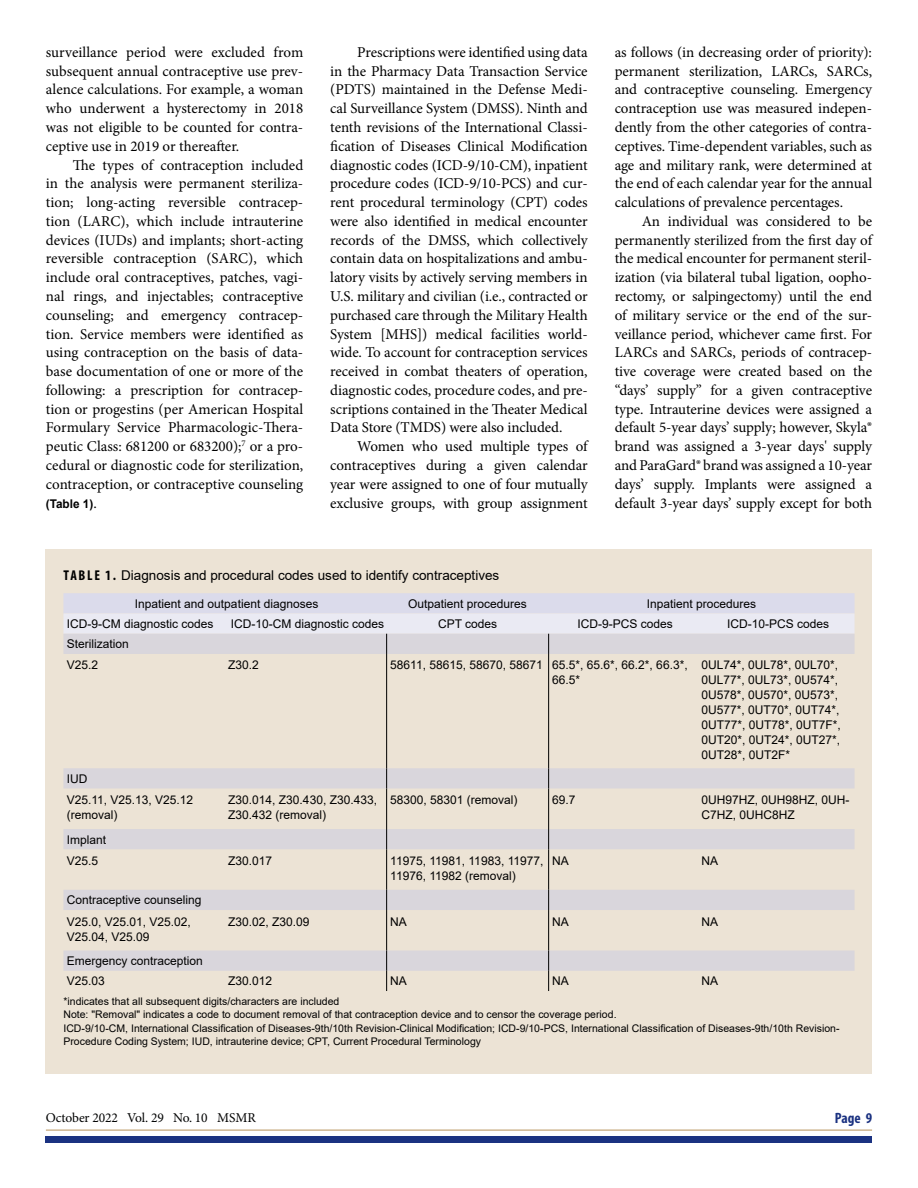
<style>
.page{position:relative;width:918px;height:1188px;background:#fff}
.page>*{position:absolute;margin:0;border:0;box-sizing:border-box;transform-origin:0 0}
.Body{font:15px/18.8px "Minion Pro";letter-spacing:-.005em;color:#000;text-align:justify}
.t1{font:700 condensed 15px "Myriad Pro";color:#1b3281}
.Table_Heads{font:13.5px "Arial";color:#000}
.t2{font:13.5px "Minion Pro";letter-spacing:-.01em;color:#010202}
.Table_Text{font:12px/15px "Arial";color:#000}
.Body-2{font:700 12px "Arial";color:#000}
.Table_Text-2{font:10.5px/13.5px "Arial";color:#000}
.s1{font-family:"Minion Pro";font-weight:400;font-size:15px}
.s2{font-family:"Myriad Pro";font-weight:700;font-stretch:condensed;font-size:14.25px}
.s3{color:#000}
</style>
<div class="page">
<div style="left:46px;top:1136px;width:826px;height:6px;background:#1b3281"></div>
<hr style="left:46px;top:1129px;width:826px;height:2px;background:#cfb691">
<div style="left:46px;top:549px;width:826px;height:525px;background:#ece3d5"></div>
<svg style="left:63px;top:654px;width:792px;height:317px"></svg>
<hr style="left:386px;top:654px;width:1px;height:114px;background:#000">
<svg style="left:386px;top:768px;width:1px;height:21px"></svg>
<hr style="left:386px;top:789px;width:1px;height:40px;background:#000">
<svg style="left:386px;top:829px;width:1px;height:20px"></svg>
<hr style="left:386px;top:849px;width:1px;height:41px;background:#000">
<svg style="left:386px;top:890px;width:1px;height:20px"></svg>
<hr style="left:386px;top:910px;width:1px;height:41px;background:#000">
<svg style="left:386px;top:951px;width:1px;height:40px"></svg>
<svg style="left:63px;top:593px;width:792px;height:61px;background:#dfdee8"></svg>
<hr style="left:548px;top:654px;width:1px;height:114px;background:#000">
<svg style="left:548px;top:768px;width:1px;height:21px"></svg>
<hr style="left:548px;top:789px;width:1px;height:40px;background:#000">
<svg style="left:548px;top:829px;width:1px;height:20px"></svg>
<hr style="left:548px;top:849px;width:1px;height:41px;background:#000">
<svg style="left:548px;top:890px;width:1px;height:20px"></svg>
<hr style="left:548px;top:910px;width:1px;height:41px;background:#000">
<svg style="left:548px;top:951px;width:1px;height:40px"></svg>
<p class="Body" style="left:46px;top:43px;width:259px">surveillance period were excluded from subsequent annual contraceptive use prev&shy;alence calculations. For example, a woman who underwent a hysterectomy in 2018 was not eligible to be counted for contra&shy;ceptive use in 2019 or thereafter.</p>
<p class="Body" style="left:46px;top:155px;width:259px;text-indent:27px">The types of contraception included in the analysis were permanent steriliza&shy;tion; long-acting reversible contracep&shy;tion (LARC), which include intrauterine devices (IUDs) and implants; short-acting reversible contraception (SARC), which include oral contraceptives, patches, vagi&shy;nal rings, and injectables; contraceptive counseling; and emergency contracep&shy;tion. Service members were identified as using contraception on the basis of data&shy;base documentation of one or more of the following: a prescription for contracep&shy;tion or progestins (per American Hospital Formulary Service Pharmacologic-Thera&shy;peutic Class: 681200 or 683200);<sup>7</sup> or a pro&shy;cedural or diagnostic code for sterilization, contraception, or contraceptive counseling</p>
<p class="Body-2" style="left:46px;top:495px;width:52px">(Table 1)<span class="s1">.</span></p>
<p class="Body" style="left:330px;top:43px;width:259px;text-indent:27px">Prescriptions were identified using data in the Pharmacy Data Transaction Service (PDTS) maintained in the Defense Medi&shy;cal Surveillance System (DMSS). Ninth and tenth revisions of the International Classi&shy;fication of Diseases Clinical Modification diagnostic codes (ICD-9/10-CM), inpatient procedure codes (ICD-9/10-PCS) and cur&shy;rent procedural terminology (CPT) codes were also identified in medical encounter records of the DMSS, which collectively contain data on hospitalizations and ambu&shy;latory visits by actively serving members in U.S. military and civilian (i.e., contracted or purchased care through the Military Health System [MHS]) medical facilities world&shy;wide. To account for contraception services received in combat theaters of operation, diagnostic codes, procedure codes, and pre&shy;scriptions contained in the Theater Medical Data Store (TMDS) were also included.</p>
<p class="Body" style="left:330px;top:437px;width:259px;text-indent:27px">Women who used multiple types of contraceptives during a given calendar year were assigned to one of four mutually exclusive groups, with group assignment</p>
<p class="Body" style="left:615px;top:43px;width:259px">as follows (in decreasing order of priority): permanent sterilization, LARCs, SARCs, and contraceptive counseling. Emergency contraception use was measured indepen&shy;dently from the other categories of contra&shy;ceptives. Time-dependent variables, such as age and military rank, were determined at the end of each calendar year for the annual calculations of prevalence percentages.</p>
<p class="Body" style="left:615px;top:212px;width:259px;text-indent:27px">An individual was considered to be permanently sterilized from the first day of the medical encounter for permanent steril&shy;ization (via bilateral tubal ligation, oopho&shy;rectomy, or salpingectomy) until the end of military service or the end of the sur&shy;veillance period, whichever came first. For LARCs and SARCs, periods of contracep&shy;tive coverage were created based on the “days’ supply” for a given contraceptive type. Intrauterine devices were assigned a default 5-year days’ supply; however, Skyla® brand was assigned a 3-year days' supply and ParaGard® brand was assigned a 10-year days’ supply. Implants were assigned a default 3-year days’ supply except for both</p>
<p class="Table_Heads" style="left:64px;top:566px;width:437px"><span class="s2">TABLE 1.</span> Diagnosis and procedural codes used to identify contraceptives</p>
<p class="Table_Text" style="left:135px;top:596px;width:185px">Inpatient and outpatient diagnoses</p>
<p class="Table_Text" style="left:408px;top:596px;width:120px">Outpatient procedures</p>
<p class="Table_Text" style="left:647px;top:596px;width:111px">Inpatient procedures</p>
<p class="Table_Text" style="left:67px;top:616px;width:148px">ICD-9-CM diagnostic codes</p>
<p class="Table_Text" style="left:231px;top:616px;width:155px">ICD-10-CM diagnostic codes</p>
<p class="Table_Text" style="left:438px;top:616px;width:61px">CPT codes</p>
<p class="Table_Text" style="left:577px;top:616px;width:97px">ICD-9-PCS codes</p>
<p class="Table_Text" style="left:727px;top:616px;width:104px">ICD-10-PCS codes</p>
<p class="Table_Text" style="left:67px;top:636px;width:64px">Sterilization</p>
<p class="Table_Text" style="left:67px;top:658px;width:33px">V25.2</p>
<p class="Table_Text" style="left:228px;top:658px;width:32px">Z30.2</p>
<p class="Table_Text" style="left:390px;top:658px;width:154px">58611, 58615, 58670, 58671</p>
<p class="Table_Text" style="left:552px;top:658px;width:137px">65.5*, 65.6*, 66.2*, 66.3*,<br>66.5*</p>
<p class="Table_Text" style="left:702px;top:658px;width:141px">0UL74*, 0UL78*, 0UL70*,<br>0UL77*, 0UL73*, 0U574*,<br>0U578*, 0U570*, 0U573*,<br>0U577*, 0UT70*, 0UT74*,<br>0UT77*, 0UT78*, 0UT7F*,<br>0UT20*, 0UT24*, 0UT27*,<br>0UT28*, 0UT2F*</p>
<p class="Table_Text" style="left:67px;top:771px;width:22px">IUD</p>
<p class="Table_Text" style="left:67px;top:792px;width:128px">V25.11, V25.13, V25.12 (removal)</p>
<p class="Table_Text" style="left:228px;top:792px;width:150px">Z30.014, Z30.430, Z30.433,<br>Z30.432 (removal)</p>
<p class="Table_Text" style="left:390px;top:792px;width:129px">58300, 58301 (removal)</p>
<p class="Table_Text" style="left:552px;top:792px;width:25px">69.7</p>
<p class="Table_Text" style="left:702px;top:792px;width:150px">0UH97HZ, 0UH98HZ, 0UH-<br>C7HZ, 0UHC8HZ</p>
<p class="Table_Text" style="left:67px;top:832px;width:41px">Implant</p>
<p class="Table_Text" style="left:67px;top:853px;width:33px">V25.5</p>
<p class="Table_Text" style="left:228px;top:853px;width:46px">Z30.017</p>
<p class="Table_Text" style="left:390px;top:853px;width:155px">11975, 11981, 11983, 11977,<br>11976, 11982 (removal)</p>
<p class="Table_Text" style="left:552px;top:853px;width:18px">NA</p>
<p class="Table_Text" style="left:702px;top:853px;width:18px">NA</p>
<p class="Table_Text" style="left:67px;top:892px;width:136px">Contraceptive counseling</p>
<p class="Table_Text" style="left:67px;top:914px;width:126px">V25.0, V25.01, V25.02,<br>V25.04, V25.09</p>
<p class="Table_Text" style="left:228px;top:914px;width:83px">Z30.02, Z30.09</p>
<p class="Table_Text" style="left:390px;top:914px;width:18px">NA</p>
<p class="Table_Text" style="left:552px;top:914px;width:18px">NA</p>
<p class="Table_Text" style="left:702px;top:914px;width:18px">NA</p>
<p class="Table_Text" style="left:67px;top:953px;width:138px">Emergency contraception</p>
<p class="Table_Text" style="left:67px;top:973px;width:40px">V25.03</p>
<p class="Table_Text" style="left:228px;top:973px;width:46px">Z30.012</p>
<p class="Table_Text" style="left:390px;top:973px;width:18px">NA</p>
<p class="Table_Text" style="left:552px;top:973px;width:18px">NA</p>
<p class="Table_Text" style="left:702px;top:973px;width:18px">NA</p>
<p class="Table_Text-2" style="left:63px;top:994px;width:278px">*indicates that all subsequent digits/characters are included</p>
<p class="Table_Text-2" style="left:63px;top:1008px;width:555px">Note: "Removal" indicates a code to document removal of that contraception device and to censor the coverage period.</p>
<p class="Table_Text-2" style="left:63px;top:1021px;width:778px">ICD-9/10-CM, International Classification of Diseases-9th/10th Revision-Clinical Modification; ICD-9/10-PCS, International Classification of Diseases-9th/10th Revision-<br>Procedure Coding System; IUD, intrauterine device; CPT, Current Procedural Terminology</p>
<p class="t2" style="left:46px;top:1109px;width:211px">October 2022 Vol. 29 No. 10 <span class="s3">MSMR</span></p>
<p class="t1" style="left:835px;top:1109px;width:39px">Page 9</p>
</div>
